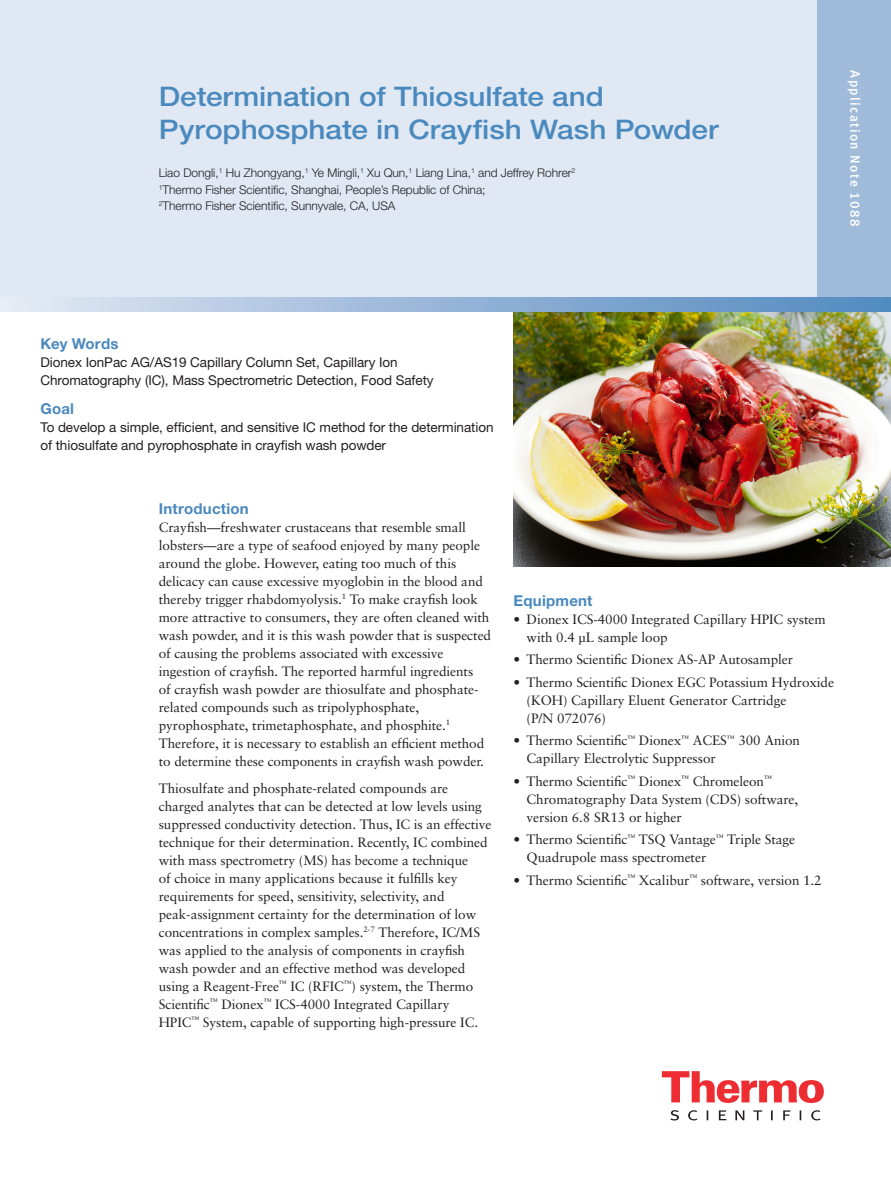
<style>
.page{position:relative;width:891px;height:1188px;background:#fff}
.page>*{position:absolute;margin:0;border:0;box-sizing:border-box;transform-origin:0 0}
.t1{font:500 27px/33px "Helvetica Neue";letter-spacing:-.005em;color:#4a89be;scale:1.1 1}
.Headline_level_1{font:700 15px "Helvetica Neue";letter-spacing:.015em;color:#4a89be}
.Body_copy{font:13.5px/18px "Sabon";letter-spacing:-.005em;color:#231f20}
.Body_copy_bullets{font:13.5px/18px "Sabon";letter-spacing:-.005em;color:#231f20}
.Keywords_Text{font:13.5px/18px "Helvetica Neue";letter-spacing:-.005em;color:#231f20}
.Document_Type{font:13.5px "Meta Medium LF";letter-spacing:.1em;color:#fff}
.t2{font:300 12px/16.5px "Helvetica Neue";letter-spacing:-.005em;color:#231f20}
</style>
<div class="page">
<div style="left:0;top:0;width:891px;height:303px;background:#dfe8f3"></div>
<div style="left:817px;top:0;width:74px;height:303px;background:#a0bada"></div>
<svg style="left:0;top:297px;width:891px;height:15px;background:#98b7d8"></svg>
<svg style="left:662px;top:1071px;width:162px;height:32px"></svg>
<svg style="left:670px;top:1110px;width:151px;height:10px"></svg>
<img style="left:514px;top:312px;width:377px;height:255px">
<p class="t1" style="left:159px;top:80px;width:510px">Determination of Thiosulfate and<br>Pyrophosphate in Crayfish Wash Powder</p>
<p class="t2" style="left:159px;top:165px;width:418px">Liao Dongli,<sup>1</sup> Hu Zhongyang,<sup>1</sup> Ye Mingli,<sup>1</sup> Xu Qun,<sup>1</sup> Liang Lina,<sup>1</sup> and Jeffrey Rohrer<sup>2<br>1</sup>Thermo Fisher Scientific, Shanghai, People’s Republic of China;<br><sup>2</sup>Thermo Fisher Scientific, Sunnyvale, CA, USA</p>
<p class="Document_Type" style="left:863px;top:70px;width:158px;rotate:90deg">Application Note 1088</p>
<p class="Headline_level_1" style="left:40px;top:335px;width:80px">Key Words</p>
<p class="Keywords_Text" style="left:40px;top:353px;width:395px">Dionex IonPac AG/AS19 Capillary Column Set, Capillary Ion<br>Chromatography (IC), Mass Spectrometric Detection, Food Safety</p>
<p class="Headline_level_1" style="left:40px;top:399px;width:35px">Goal</p>
<p class="Keywords_Text" style="left:40px;top:418px;width:455px">To develop a simple, efficient, and sensitive IC method for the determination of thiosulfate and pyrophosphate in crayfish wash powder</p>
<p class="Headline_level_1" style="left:159px;top:499px;width:92px">Introduction</p>
<p class="Body_copy" style="left:159px;top:518px;width:334px">Crayfish—freshwater crustaceans that resemble small lobsters—are a type of seafood enjoyed by many people around the globe. However, eating too much of this delicacy can cause excessive myoglobin in the blood and thereby trigger rhabdomyolysis.<sup>1</sup> To make crayfish look more attractive to consumers, they are often cleaned with wash powder, and it is this wash powder that is suspected of causing the problems associated with excessive ingestion of crayfish. The reported harmful ingredients<br>of crayfish wash powder are thiosulfate and phosphate&shy;related compounds such as tripolyphosphate, pyrophosphate, trimetaphosphate, and phosphite.<sup>1<br></sup>Therefore, it is necessary to establish an efficient method to determine these components in crayfish wash powder.</p>
<p class="Body_copy" style="left:159px;top:779px;width:334px">Thiosulfate and phosphate-related compounds are charged analytes that can be detected at low levels using suppressed conductivity detection. Thus, IC is an effective technique for their determination. Recently, IC combined with mass spectrometry (MS) has become a technique<br>of choice in many applications because it fulfills key requirements for speed, sensitivity, selectivity, and peak-assignment certainty for the determination of low concentrations in complex samples.<sup>2-7</sup> Therefore, IC/MS was applied to the analysis of components in crayfish wash powder and an effective method was developed using a Reagent-Free<sup>™</sup> IC (RFIC<sup>™</sup>) system, the Thermo Scientific<sup>™</sup> Dionex<sup>™</sup> ICS-4000 Integrated Capillary HPIC<sup>™</sup> System, capable of supporting high-pressure IC.</p>
<p class="Headline_level_1" style="left:514px;top:591px;width:80px">Equipment</p>
<p class="Body_copy_bullets" style="left:527px;top:610px;width:301px;text-indent:-13px">• Dionex ICS-4000 Integrated Capillary HPIC system with 0.4 μL sample loop</p>
<p class="Body_copy_bullets" style="left:514px;top:650px;width:281px">• Thermo Scientific Dionex AS-AP Autosampler</p>
<p class="Body_copy_bullets" style="left:527px;top:673px;width:309px;text-indent:-13px">• Thermo Scientific Dionex EGC Potassium Hydroxide (KOH) Capillary Eluent Generator Cartridge<br>(P/N 072076)</p>
<p class="Body_copy_bullets" style="left:527px;top:731px;width:275px;text-indent:-13px">• Thermo Scientific<sup>™</sup> Dionex<sup>™</sup> ACES<sup>™</sup> 300 Anion<br>Capillary Electrolytic Suppressor</p>
<p class="Body_copy_bullets" style="left:527px;top:772px;width:273px;text-indent:-13px">• Thermo Scientific<sup>™</sup> Dionex<sup>™</sup> Chromeleon<sup>™<br></sup>Chromatography Data System (CDS) software, version 6.8 SR13 or higher</p>
<p class="Body_copy_bullets" style="left:527px;top:830px;width:270px;text-indent:-13px">• Thermo Scientific<sup>™</sup> TSQ Vantage<sup>™</sup> Triple Stage<br>Quadrupole mass spectrometer</p>
<p class="Body_copy_bullets" style="left:514px;top:871px;width:310px">• Thermo Scientific<sup>™</sup> Xcalibur<sup>™</sup> software, version 1.2</p>
</div>
